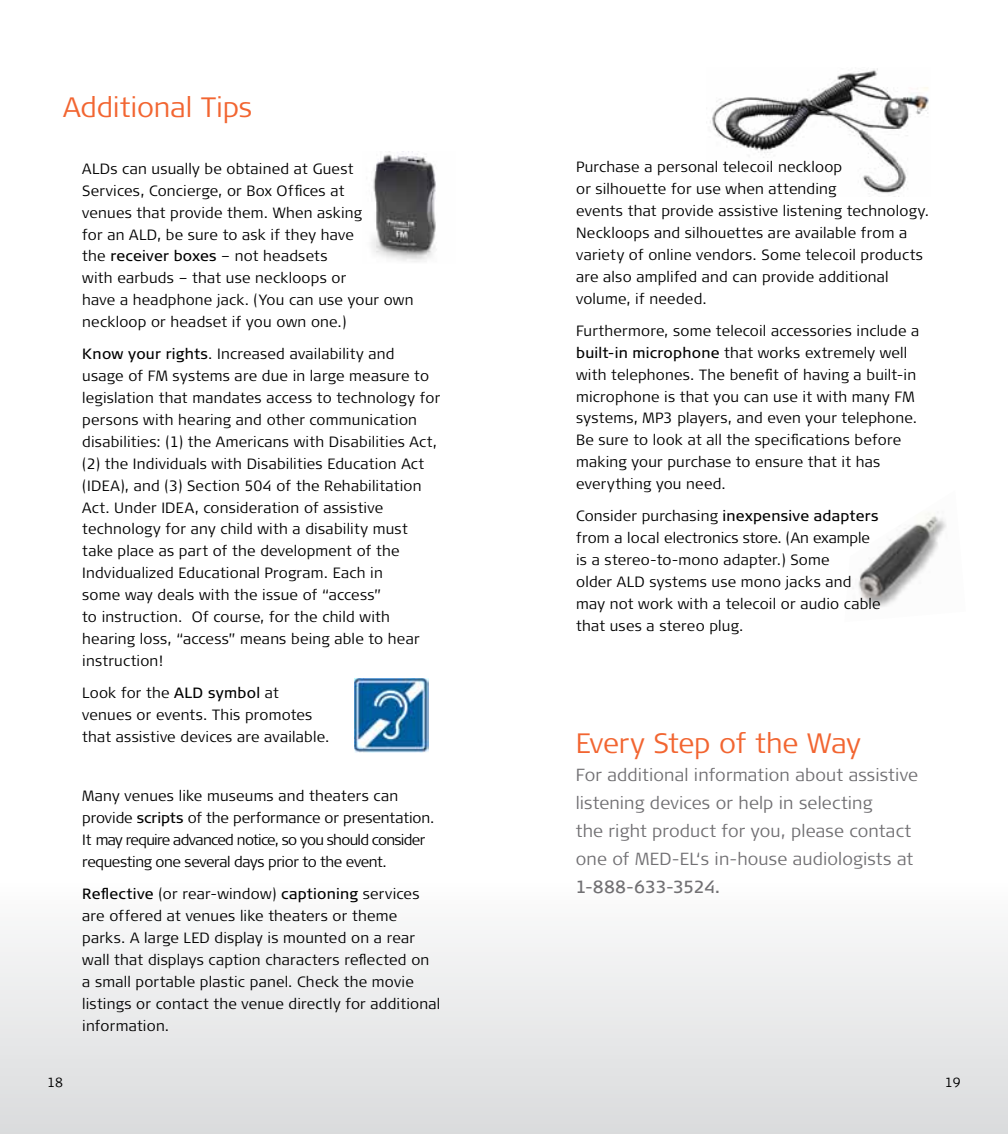
<style>
.page{position:relative;width:1008px;height:1134px;background:#fff}
.page>*{position:absolute;margin:0;border:0;box-sizing:border-box;transform-origin:0 0}
.t1{font:300 28px "Signa Pro";letter-spacing:-.005em;color:#f26531}
.t2{font:300 17.5px/28px "Signa Pro";letter-spacing:.005em;color:#717073}
.t3{font:17.5px "Signa Pro";letter-spacing:-.03em;color:#717073}
.t4{font:300 14.88px/21.9px "Signa Pro";letter-spacing:.015em;color:#000}
.t5{font:300 14.88px/21.9px "Signa Pro";letter-spacing:-.02em;color:#000}
.t6{font:300 13.12px "Signa Pro";color:#000}
.s1{font-weight:400}
</style>
<div class="page">
<div style="left:0;top:879px;width:1008px;height:255px;background:linear-gradient(to bottom,#fdfdfd,#d9dbdc)"></div>
<img style="left:858px;top:513px;width:88px;height:95px">
<img style="left:710px;top:68px;width:219px;height:129px">
<img style="left:355px;top:679px;width:73px;height:73px">
<img style="left:371px;top:152px;width:65px;height:110px">
<h1 class="t1" style="left:63px;top:88px;width:191px">Additional Tips</h1>
<p class="t4" style="left:82px;top:157px;width:333px">ALDs can usually be obtained at Guest Services, Concierge, or Box Offices at<br>venues that provide them. When asking<br>for an ALD, be sure to ask if they have<br>the <span class="s1">receiver boxes</span> – not headsets<br>with earbuds – that use neckloops or<br>have a headphone jack. (You can use your own neckloop or headset if you own one.)</p>
<p class="t4" style="left:82px;top:343px;width:359px"><span class="s1">Know your rights</span>. Increased availability and<br>usage of FM systems are due in large measure to legislation that mandates access to technology for persons with hearing and other communication disabilities: (1) the Americans with Disabilities Act, (2) the Individuals with Disabilities Education Act (IDEA), and (3) Section 504 of the Rehabilitation Act. Under IDEA, consideration of assistive technology for any child with a disability must take place as part of the development of the Indvidualized Educational Program. Each in<br>some way deals with the issue of “access”<br>to instruction. Of course, for the child with hearing loss, “access” means being able to hear instruction!</p>
<p class="t4" style="left:82px;top:681px;width:249px">Look for the <span class="s1">ALD symbol</span> at venues or events. This promotes that assistive devices are available.</p>
<p class="t5" style="left:82px;top:784px;width:354px">Many venues like museums and theaters can provide <span class="s1">scripts</span> of the performance or presentation.<br>It may require advanced notice, so you should consider requesting one several days prior to the event.</p>
<p class="t4" style="left:82px;top:882px;width:360px"><span class="s1">Reflective</span> (or rear-window) <span class="s1">captioning</span> services are offered at venues like theaters or theme parks. A large LED display is mounted on a rear wall that displays caption characters reflected on a small portable plastic panel. Check the movie listings or contact the venue directly for additional information.</p>
<p class="t4" style="left:576px;top:155px;width:355px">Purchase a personal telecoil neckloop<br>or silhouette for use when attending<br>events that provide assistive listening technology.<br>Neckloops and silhouettes are available from a variety of online vendors. Some telecoil products are also amplifed and can provide additional volume, if needed.</p>
<p class="t4" style="left:576px;top:319px;width:345px">Furthermore, some telecoil accessories include a <span class="s1">built-in microphone</span> that works extremely well with telephones. The benefit of having a built-in microphone is that you can use it with many FM systems, MP3 players, and even your telephone.<br>Be sure to look at all the specifications before making your purchase to ensure that it has everything you need.</p>
<p class="t4" style="left:576px;top:505px;width:306px">Consider purchasing <span class="s1">inexpensive adapters </span>from a local electronics store. (An example is a stereo-to-mono adapter.) Some<br>older ALD systems use mono jacks and may not work with a telecoil or audio cable that uses a stereo plug.</p>
<h1 class="t1" style="left:576px;top:724px;width:287px">Every Step of the Way</h1>
<p class="t2" style="left:576px;top:760px;width:344px">For additional information about assistive listening devices or help in selecting<br>the right product for you, please contact one of MED-EL‘s in-house audiologists at</p>
<p class="t3" style="left:576px;top:875px;width:146px">1-888-633-3524.</p>
<p class="t6" style="left:47px;top:1073px;width:17px">18</p>
<p class="t6" style="left:945px;top:1073px;width:17px">19</p>
</div>
